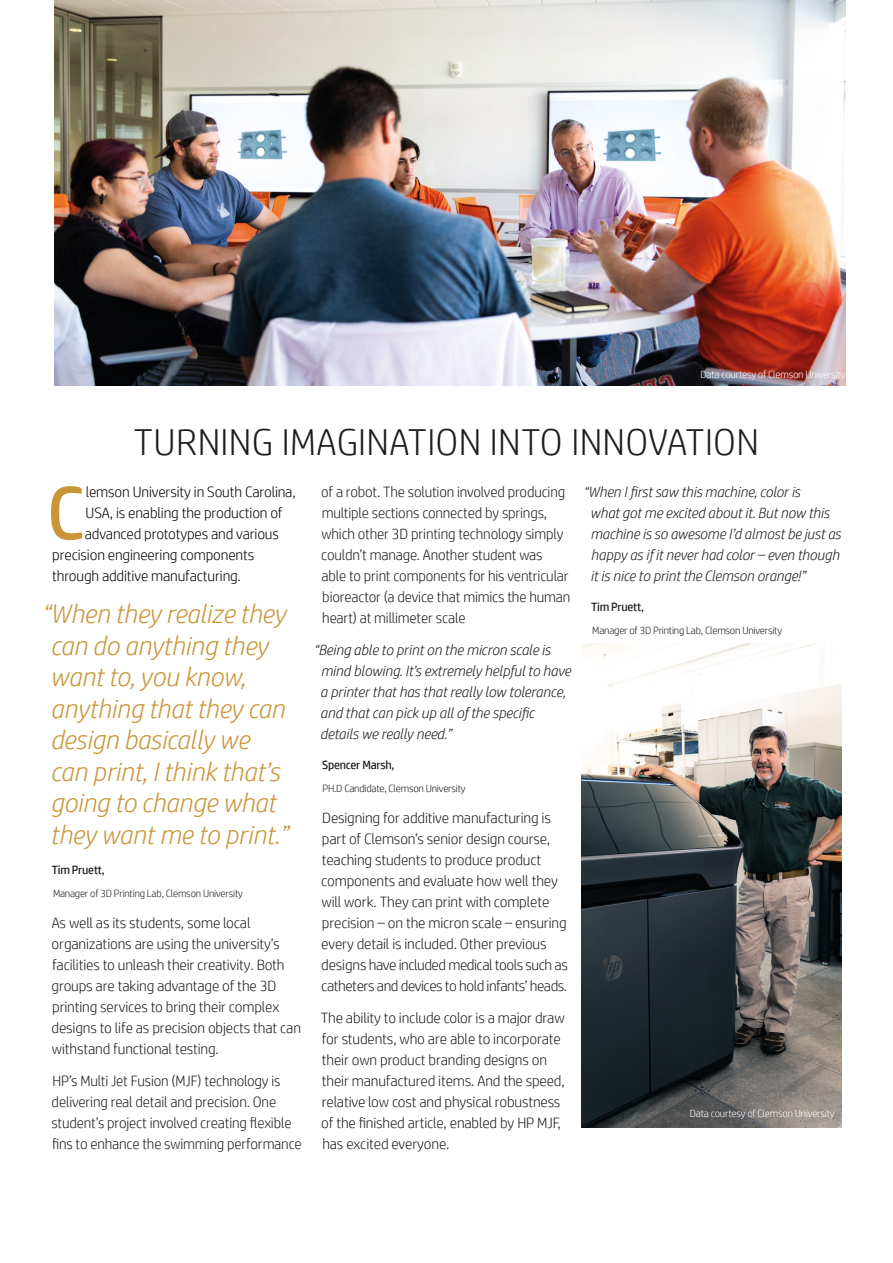
<style>
.page{position:relative;width:893px;height:1263px;background:#fff}
.page>*{position:absolute;margin:0;border:0;box-sizing:border-box;transform-origin:0 0}
.BODY{font:75.6px "HP Simplified";color:#ca9539}
.t1{font:300 37.5px "HP Simplified";letter-spacing:.01em;color:#1d1d1b}
.QUOTE{font:italic 300 27px/31.5px "HP Simplified";letter-spacing:-.01em;color:#ca9539}
.BODY-2{font:300 15px/21px "HP Simplified";letter-spacing:-.01em;color:#1d1d1b}
.BODY-3{font:italic 300 15px/21px "HP Simplified";letter-spacing:-.01em;color:#1d1d1b}
.BODY-4{font:300 15px "HP Simplified";letter-spacing:-.01em;color:#020203}
.QUOTE_NAME{font:12px "HP Simplified";letter-spacing:-.02em;color:#1d1d1b}
.QUOTE_TILE{font:300 10.5px "HP Simplified";letter-spacing:-.02em;color:#1d1d1b}
.QUOTE_TILE-2{font:300 10.5px "HP Simplified";letter-spacing:-.02em;color:#fff}
.QUOTE_NAME-2{font:300 10.5px "HP Simplified";letter-spacing:-.02em;color:#1d1d1b}
</style>
<div class="page">
<img style="left:581px;top:643px;width:261px;height:484px">
<img style="left:54px;top:0;width:791px;height:386px">
<p class="QUOTE_TILE-2" style="left:700px;top:368px;width:146px">Data courtesy of Clemson University</p>
<p class="t1" style="left:134px;top:421px;width:626px">TURNING IMAGINATION INTO INNOVATION</p>
<p class="BODY" style="left:47px;top:470px;width:40px">C</p>
<p class="BODY-4" style="left:86px;top:484px;width:212px">lemson University in South Carolina,</p>
<p class="BODY-4" style="left:86px;top:505px;width:198px">USA, is enabling the production of</p>
<p class="BODY-4" style="left:85px;top:526px;width:196px">advanced prototypes and various</p>
<p class="BODY-4" style="left:52px;top:547px;width:204px">precision engineering components</p>
<p class="BODY-4" style="left:52px;top:568px;width:190px">through additive manufacturing.</p>
<p class="QUOTE" style="left:50px;top:598px;width:239px;text-indent:-8px">“When they realize they can do anything they want to, you know, anything that they can design basically we can print, I think that’s going to change what they want me to print.”</p>
<p class="QUOTE_NAME" style="left:52px;top:863px;width:55px">Tim Pruett,</p>
<p class="QUOTE_NAME-2" style="left:53px;top:887px;width:191px">Manager of 3D Printing Lab, Clemson University</p>
<p class="BODY-2" style="left:52px;top:912px;width:251px">As well as its students, some local organizations are using the university’s facilities to unleash their creativity. Both groups are taking advantage of the 3D printing services to bring their complex designs to life as precision objects that can withstand functional testing.</p>
<p class="BODY-2" style="left:51px;top:1070px;width:252px">HP’s Multi Jet Fusion (MJF) technology is delivering real detail and precision. One student’s project involved creating flexible fins to enhance the swimming performance</p>
<p class="BODY-2" style="left:321px;top:481px;width:250px">of a robot. The solution involved producing multiple sections connected by springs, which other 3D printing technology simply couldn’t manage. Another student was able to print components for his ventricular bioreactor (a device that mimics the human heart) at millimeter scale</p>
<p class="BODY-3" style="left:320px;top:639px;width:252px;text-indent:-7px">“Being able to print on the micron scale is mind blowing. It’s extremely helpful to have a printer that has that really low tolerance, and that can pick up all of the specific details we really need.”</p>
<p class="QUOTE_NAME" style="left:322px;top:758px;width:74px">Spencer Marsh,</p>
<p class="QUOTE_TILE" style="left:323px;top:782px;width:145px">PH.D Candidate, Clemson University</p>
<p class="BODY-2" style="left:321px;top:807px;width:248px">Designing for additive manufacturing is part of Clemson’s senior design course, teaching students to produce product components and evaluate how well they will work. They can print with complete precision – on the micron scale – ensuring every detail is included. Other previous designs have included medical tools such as catheters and devices to hold infants’ heads.</p>
<p class="BODY-2" style="left:321px;top:1007px;width:245px">The ability to include color is a major draw for students, who are able to incorporate their own product branding designs on their manufactured items. And the speed, relative low cost and physical robustness of the finished article, enabled by HP MJF, has excited everyone.</p>
<p class="BODY-3" style="left:590px;top:481px;width:252px;text-indent:-7px">“When I first saw this machine, color is<br>what got me excited about it. But now this machine is so awesome I’d almost be just as happy as if it never had color – even though it is nice to print the Clemson orange!”</p>
<p class="QUOTE_NAME" style="left:591px;top:600px;width:55px">Tim Pruett,</p>
<p class="QUOTE_TILE" style="left:592px;top:624px;width:191px">Manager of 3D Printing Lab, Clemson University</p>
<p class="QUOTE_TILE-2" style="left:690px;top:1107px;width:146px">Data courtesy of Clemson University</p>
</div>
